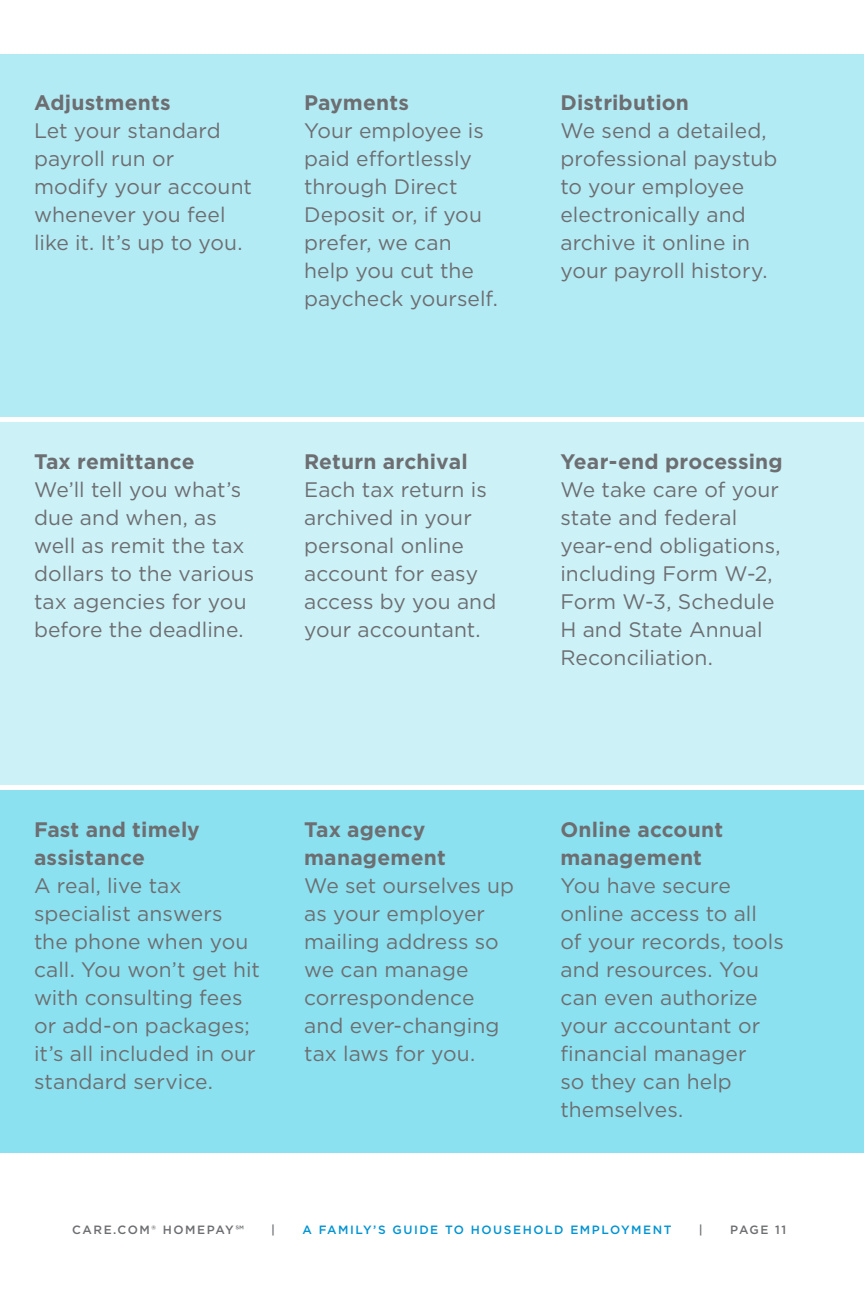
<style>
.page{position:relative;width:864px;height:1296px;background:#fff}
.page>*{position:absolute;margin:0;border:0;box-sizing:border-box;transform-origin:0 0}
.t1{font:21px/28px "Gotham";letter-spacing:.005em;color:#6d6e71}
.t2{font:700 21px/28px "Gotham";letter-spacing:.01em;color:#6d6e71}
.t3{font:500 12px "Gotham";letter-spacing:.13em;color:#0093d2}
.t4{font:500 12px "Gotham";letter-spacing:.13em;color:#6d6e71}
</style>
<div class="page">
<div style="left:0;top:54px;width:864px;height:363px;background:#b3ebf5"></div>
<div style="left:0;top:422px;width:864px;height:363px;background:#ccf2f8"></div>
<div style="left:0;top:790px;width:864px;height:363px;background:#8ce1f0"></div>
<p class="t2" style="left:34px;top:89px;width:138px">Adjustments</p>
<p class="t1" style="left:34px;top:116px;width:220px">Let your standard payroll run or modify your account whenever you feel like it. It’s up to you.</p>
<p class="t2" style="left:304px;top:89px;width:106px">Payments</p>
<p class="t1" style="left:304px;top:116px;width:195px">Your employee is paid effortlessly through Direct<br>Deposit or, if you prefer, we can help you cut the paycheck yourself.</p>
<p class="t2" style="left:34px;top:448px;width:162px">Tax remittance</p>
<p class="t1" style="left:34px;top:475px;width:222px">We’ll tell you what’s due and when, as well as remit the tax dollars to the various tax agencies for you before the deadline.</p>
<p class="t2" style="left:304px;top:448px;width:165px">Return archival</p>
<p class="t1" style="left:304px;top:475px;width:194px">Each tax return is archived in your personal online account for easy access by you and your accountant.</p>
<p class="t2" style="left:560px;top:89px;width:130px">Distribution</p>
<p class="t1" style="left:560px;top:116px;width:219px">We send a detailed, professional paystub to your employee electronically and archive it online in your payroll history.</p>
<p class="t2" style="left:560px;top:448px;width:224px">Year-end processing</p>
<p class="t1" style="left:560px;top:475px;width:222px">We take care of your state and federal year-end obligations, including Form W-2,<br>Form W-3, Schedule<br>H and State Annual<br>Reconciliation.</p>
<p class="t2" style="left:34px;top:816px;width:167px">Fast and timely assistance</p>
<p class="t1" style="left:34px;top:871px;width:228px">A real, live tax specialist answers the phone when you call. You won’t get hit with consulting fees or add-on packages; it’s all included in our standard service.</p>
<p class="t2" style="left:304px;top:816px;width:143px">Tax agency management</p>
<p class="t1" style="left:304px;top:871px;width:212px">We set ourselves up as your employer mailing address so we can manage correspondence and ever-changing tax laws for you.</p>
<p class="t2" style="left:560px;top:816px;width:164px">Online account management</p>
<p class="t1" style="left:560px;top:871px;width:225px">You have secure online access to all<br>of your records, tools and resources. You can even authorize your accountant or financial manager<br>so they can help themselves.</p>
<p class="t4" style="left:72px;top:1222px;width:173px">CARE.COM® HOMEPAY℠</p>
<p class="t4" style="left:271px;top:1222px;width:5px">|</p>
<p class="t3" style="left:303px;top:1222px;width:370px">A FAMILY’S GUI DE TO HOUSEHOLD EMPLOYMENT</p>
<p class="t4" style="left:699px;top:1222px;width:5px">|</p>
<p class="t4" style="left:730px;top:1222px;width:11px">PAGE</p>
<p class="t4" style="left:775px;top:1222px;width:13px">11</p>
</div>
